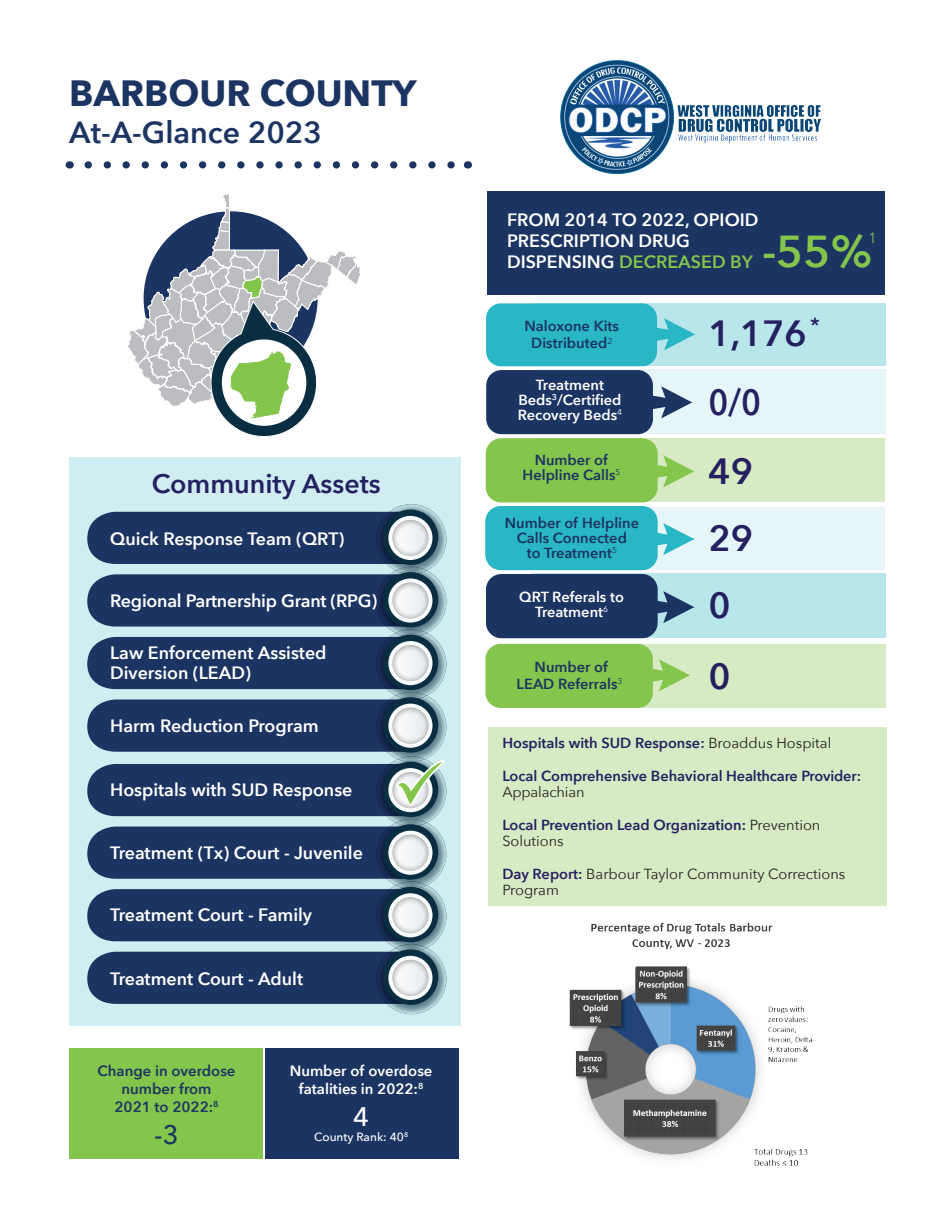
<style>
.page{position:relative;width:945px;height:1215px;background:#fff}
.page>*{position:absolute;margin:0;border:0;box-sizing:border-box;transform-origin:0 0}
.t1{font:600 44.7px "Avenir Next";color:#84c54c}
.t2{font:700 36.45px "Avenir Next";color:#1c3462}
.t3{font:600 36.45px "Avenir Next";color:#252161}
.t4{font:600 36.45px "Avenir Next";color:#252161;scale:.9 1}
.t5{font:600 30.45px "Avenir Next";color:#1c3462}
.t6{font:600 26.85px "Avenir Next";color:#252161}
.t7{font:500 26.85px "Avenir Next";color:#1c3462}
.t8{font:500 26.85px "Avenir Next";color:#fff}
.t9{font:600 17.85px/20.9px "Avenir Next";color:#fff}
.t10{font:600 14.85px/17.9px "Avenir Next";color:#1c3462;text-align:center}
.t11{font:600 14.85px/17.9px "Avenir Next";color:#fff;text-align:center}
.t12{font:14.7px "Avenir Next";color:#84c54c;scale:.9 1}
.t13{font:600 14.55px/16.4px "Avenir Next";color:#252161}
.t14{font:600 14.55px/14.9px "Avenir Next";color:#1c3462;text-align:center}
.t15{font:14.55px/16.4px "Avenir Next";color:#231f20}
.t16{font:600 14.55px/14.9px "Avenir Next";color:#fff;text-align:center}
.t17{font:500 11.85px "Avenir Next";color:#fff}
.s1{color:#84c54c}
.s2{font-weight:400;color:#231f20}
.s3{font-weight:600;color:#252161}
</style>
<div class="page">
<img style="left:560px;top:60px;width:261px;height:115px">
<svg style="left:127px;top:194px;width:233px;height:243px"></svg>
<div style="left:489px;top:727px;width:398px;height:179px;background:#d6ebc4"></div>
<div style="left:487px;top:191px;width:398px;height:104px;background:#1c3462"></div>
<div style="left:69px;top:457px;width:392px;height:569px;background:#d0eef2"></div>
<div style="left:87px;top:512px;width:301px;height:52px;background:#1c3462"></div>
<svg style="left:376px;top:504px;width:70px;height:70px"></svg>
<div style="left:383px;top:510px;width:55px;height:55px;background:#092e42;border-radius:50%"></div>
<svg style="left:388px;top:516px;width:45px;height:44px"></svg>
<svg style="left:392px;top:520px;width:37px;height:36px"></svg>
<div style="left:87px;top:574px;width:302px;height:53px;background:#1c3462"></div>
<svg style="left:376px;top:567px;width:70px;height:70px"></svg>
<div style="left:383px;top:572px;width:55px;height:55px;background:#092e42;border-radius:50%"></div>
<svg style="left:388px;top:578px;width:45px;height:45px"></svg>
<svg style="left:392px;top:582px;width:37px;height:37px"></svg>
<div style="left:87px;top:637px;width:301px;height:52px;background:#1c3462"></div>
<svg style="left:376px;top:629px;width:70px;height:70px"></svg>
<div style="left:383px;top:635px;width:55px;height:55px;background:#092e42;border-radius:50%"></div>
<svg style="left:388px;top:641px;width:45px;height:44px"></svg>
<svg style="left:392px;top:645px;width:37px;height:36px"></svg>
<div style="left:87px;top:700px;width:301px;height:52px;background:#1c3462"></div>
<svg style="left:376px;top:692px;width:70px;height:70px"></svg>
<div style="left:383px;top:697px;width:55px;height:56px;background:#092e42;border-radius:50%"></div>
<svg style="left:388px;top:704px;width:45px;height:44px"></svg>
<svg style="left:392px;top:708px;width:37px;height:36px"></svg>
<svg style="left:376px;top:756px;width:70px;height:70px"></svg>
<div style="left:87px;top:827px;width:301px;height:52px;background:#1c3462"></div>
<svg style="left:376px;top:819px;width:70px;height:70px"></svg>
<div style="left:383px;top:824px;width:55px;height:56px;background:#092e42;border-radius:50%"></div>
<svg style="left:388px;top:831px;width:45px;height:44px"></svg>
<svg style="left:392px;top:835px;width:37px;height:36px"></svg>
<div style="left:87px;top:889px;width:301px;height:52px;background:#1c3462"></div>
<svg style="left:376px;top:881px;width:70px;height:71px"></svg>
<div style="left:383px;top:887px;width:55px;height:55px;background:#092e42;border-radius:50%"></div>
<svg style="left:388px;top:893px;width:45px;height:44px"></svg>
<svg style="left:392px;top:897px;width:37px;height:36px"></svg>
<div style="left:87px;top:952px;width:301px;height:52px;background:#1c3462"></div>
<svg style="left:376px;top:944px;width:70px;height:70px"></svg>
<div style="left:383px;top:949px;width:55px;height:56px;background:#092e42;border-radius:50%"></div>
<svg style="left:388px;top:956px;width:45px;height:44px"></svg>
<svg style="left:392px;top:960px;width:37px;height:36px"></svg>
<div style="left:69px;top:1048px;width:193px;height:110px;background:#84c54c"></div>
<div style="left:265px;top:1048px;width:194px;height:110px;background:#1c3462"></div>
<svg style="left:88px;top:161px;width:23px;height:8px"></svg>
<svg style="left:126px;top:161px;width:329px;height:8px"></svg>
<svg style="left:87px;top:759px;width:359px;height:57px;background:#3f5779"></svg>
<div style="left:535px;top:507px;width:350px;height:62px;background:#e6f6f8"></div>
<svg style="left:658px;top:523px;width:36px;height:32px"></svg>
<div style="left:486px;top:507px;width:171px;height:63px;background:#29b6c5;border-radius:15px"></div>
<div style="left:485px;top:506px;width:173px;height:64px;border:1px solid #29b6c5;border-radius:15px"></div>
<div style="left:532px;top:574px;width:354px;height:64px;background:#b8e6eb"></div>
<svg style="left:658px;top:591px;width:36px;height:32px"></svg>
<div style="left:487px;top:575px;width:170px;height:63px;background:#1c3462;border-radius:15px"></div>
<div style="left:486px;top:574px;width:172px;height:64px;border:1px solid #1c3462;border-radius:15px"></div>
<div style="left:533px;top:644px;width:352px;height:64px;background:#d6ebc4"></div>
<div style="left:486px;top:644px;width:166px;height:63px;background:#84c54c;border-radius:15px"></div>
<div style="left:486px;top:644px;width:167px;height:64px;border:1px solid #84c54c;border-radius:15px"></div>
<div style="left:536px;top:439px;width:349px;height:63px;background:#d6ebc4"></div>
<svg style="left:658px;top:455px;width:36px;height:32px"></svg>
<div style="left:486px;top:439px;width:171px;height:63px;background:#84c54c;border-radius:15px"></div>
<div style="left:486px;top:438px;width:172px;height:64px;border:1px solid #84c54c;border-radius:15px"></div>
<div style="left:534px;top:303px;width:351px;height:62px;background:#b8e6eb"></div>
<svg style="left:657px;top:318px;width:38px;height:32px"></svg>
<div style="left:486px;top:303px;width:171px;height:63px;background:#29b6c5;border-radius:15px"></div>
<div style="left:535px;top:370px;width:351px;height:64px;background:#e6f6f8"></div>
<svg style="left:653px;top:386px;width:39px;height:32px"></svg>
<div style="left:487px;top:371px;width:165px;height:63px;background:#1c3462;border-radius:15px"></div>
<div style="left:486px;top:370px;width:167px;height:64px;border:1px solid #1c3462;border-radius:15px"></div>
<img style="left:569px;top:923px;width:246px;height:243px">
<h2 class="t2" style="left:69px;top:62px;width:349px">BARBOUR COUNTY</h2>
<h3 class="t5" style="left:69px;top:106px;width:254px">At-A-Glance 2023</h3>
<h3 class="t6" style="left:152px;top:461px;width:230px">Community Assets</h3>
<p class="t9" style="left:110px;top:527px;width:236px">Quick Response Team (QRT)</p>
<p class="t9" style="left:110px;top:589px;width:269px">Regional Partnership Grant (RPG)</p>
<p class="t9" style="left:110px;top:642px;width:218px;line-height:20.4px">Law Enforcement Assisted<br>Diversion (LEAD)</p>
<p class="t9" style="left:110px;top:715px;width:210px">Harm Reduction Program</p>
<p class="t9" style="left:110px;top:779px;width:244px">Hospitals with SUD Response</p>
<p class="t9" style="left:110px;top:842px;width:254px">Treatment (Tx) Court - Juvenile</p>
<p class="t9" style="left:110px;top:904px;width:204px">Treatment Court - Family</p>
<p class="t9" style="left:110px;top:968px;width:195px">Treatment Court - Adult</p>
<p class="t10" style="left:97px;top:1062px;width:140px">Change in overdose number from<br>2021 to 2022:<sup>8</sup></p>
<h3 class="t7" style="left:154px;top:1112px;width:26px">-3</h3>
<p class="t11" style="left:290px;top:1062px;width:144px">Number of overdose fatalities in 2022:<sup>8</sup></p>
<h3 class="t8" style="left:353px;top:1094px;width:17px">4</h3>
<p class="t17" style="left:314px;top:1127px;width:95px">County Rank: 40<sup>8</sup></p>
<p class="t9" style="left:507px;top:209px;width:253px">FROM 2014 TO 2022, OPIOID<br>PRESCRIPTION DRUG<br>DISPENSING <span class="s1">DECREASED BY</span></p>
<p class="t12" style="left:869px;top:225px;width:10px">1</p>
<h1 class="t1" style="left:762px;top:213px;width:112px">-55%</h1>
<p class="t14" style="left:524px;top:317px;width:96px;line-height:17.1px">Naloxone Kits<br>Distributed<sup>2</sup></p>
<h2 class="t3" style="left:709px;top:302px;width:113px">1,176<sup>*</sup></h2>
<p class="t16" style="left:518px;top:377px;width:106px">Treatment<br>Beds<sup>3</sup>/Certified<br>Recovery Beds<sup>4</sup></p>
<h2 class="t4" style="left:709px;top:371px;width:60px">0/0</h2>
<p class="t14" style="left:523px;top:453px;width:99px">Number of<br>Helpline Calls<sup>5</sup></p>
<h2 class="t3" style="left:709px;top:440px;width:46px">49</h2>
<p class="t14" style="left:505px;top:515px;width:136px">Number of Helpline<br>Calls Connected<br>to Treatment<sup>5</sup></p>
<h2 class="t3" style="left:709px;top:507px;width:46px">29</h2>
<p class="t16" style="left:519px;top:590px;width:106px">QRT Referals to<br>Treatment<sup>6</sup></p>
<h2 class="t3" style="left:709px;top:574px;width:24px">0</h2>
<p class="t14" style="left:517px;top:658px;width:107px;line-height:17.1px">Number of<br>LEAD Referrals<sup>3</sup></p>
<h2 class="t3" style="left:709px;top:645px;width:24px">0</h2>
<p class="t13" style="left:502px;top:734px;width:331px">Hospitals with SUD Response: <span class="s2">Broaddus Hospital</span></p>
<p class="t13" style="left:502px;top:767px;width:360px">Local Comprehensive Behavioral Healthcare Provider:</p>
<p class="t15" style="left:502px;top:783px;width:84px">Appalachian</p>
<p class="t13" style="left:502px;top:816px;width:320px">Local Prevention Lead Organization: <span class="s2">Prevention<br>Solutions</span></p>
<p class="t15" style="left:502px;top:865px;width:345px"><span class="s3">Day Report:</span> Barbour Taylor Community Corrections<br>Program</p>
</div>
